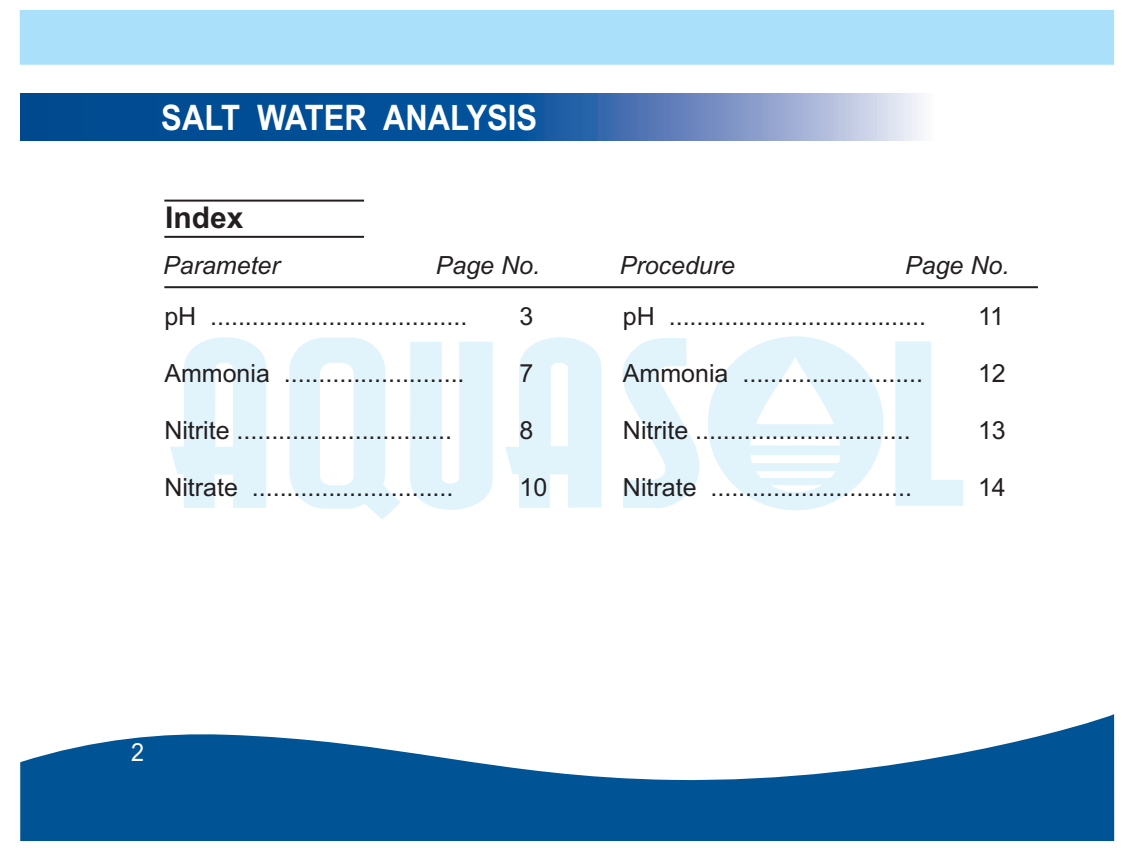
<style>
.page{position:relative;width:1134px;height:851px;background:#fff}
.page>*{position:absolute;margin:0;border:0;box-sizing:border-box;transform-origin:0 0}
.t1{font:700 35px "Arial";color:#fff;scale:.88 1}
.t2{font:700 30px "Arial";color:#231f20}
.t3{font:25px "Arial";color:#231f20}
.t4{font:italic 25px "Arial";color:#231f20}
.t5{font:25px "Arial";color:#fff;scale:.93 1}
</style>
<div class="page">
<svg style="left:170px;top:336px;width:793px;height:183px;fill:#e1f4fc"></svg>
<svg style="left:750px;top:357px;width:90px;height:135px"></svg>
<svg style="left:20px;top:714px;width:1094px;height:126px;fill:#005495"></svg>
<hr style="left:164px;top:199px;width:200px;height:2px;background:#231f20">
<hr style="left:164px;top:236px;width:200px;height:2px;background:#231f20">
<hr style="left:164px;top:286px;width:874px;height:2px;background:#231f20">
<svg style="left:20px;top:93px;width:903px;height:48px;background:#376eab"></svg>
<div style="left:20px;top:10px;width:1094px;height:55px;background:#aae0f9"></div>
<h1 class="t1" style="left:161px;top:105px;width:428px">SALT WATER ANALYSIS</h1>
<p class="t2" style="left:165px;top:206px;width:80px">Index</p>
<p class="t4" style="left:163px;top:256px;width:118px">Parameter</p>
<p class="t4" style="left:436px;top:256px;width:106px">Page No.</p>
<p class="t4" style="left:620px;top:256px;width:117px">Procedure</p>
<p class="t4" style="left:905px;top:256px;width:106px">Page No.</p>
<p class="t3" style="left:164px;top:306px;width:304px">pH .....................................</p>
<p class="t3" style="left:519px;top:306px;width:15px">3</p>
<p class="t3" style="left:164px;top:363px;width:302px">Ammonia ..........................</p>
<p class="t3" style="left:519px;top:363px;width:15px">7</p>
<p class="t3" style="left:164px;top:421px;width:289px">Nitrite ...............................</p>
<p class="t3" style="left:519px;top:421px;width:15px">8</p>
<p class="t3" style="left:164px;top:478px;width:291px">Nitrate .............................</p>
<p class="t3" style="left:519px;top:478px;width:29px">10</p>
<p class="t3" style="left:623px;top:306px;width:304px">pH .....................................</p>
<p class="t3" style="left:978px;top:306px;width:27px">11</p>
<p class="t3" style="left:623px;top:363px;width:302px">Ammonia ..........................</p>
<p class="t3" style="left:978px;top:363px;width:29px">12</p>
<p class="t3" style="left:623px;top:421px;width:289px">Nitrite ...............................</p>
<p class="t3" style="left:978px;top:421px;width:29px">13</p>
<p class="t3" style="left:623px;top:478px;width:291px">Nitrate .............................</p>
<p class="t3" style="left:978px;top:478px;width:29px">14</p>
<p class="t5" style="left:131px;top:742px;width:15px">2</p>
</div>
